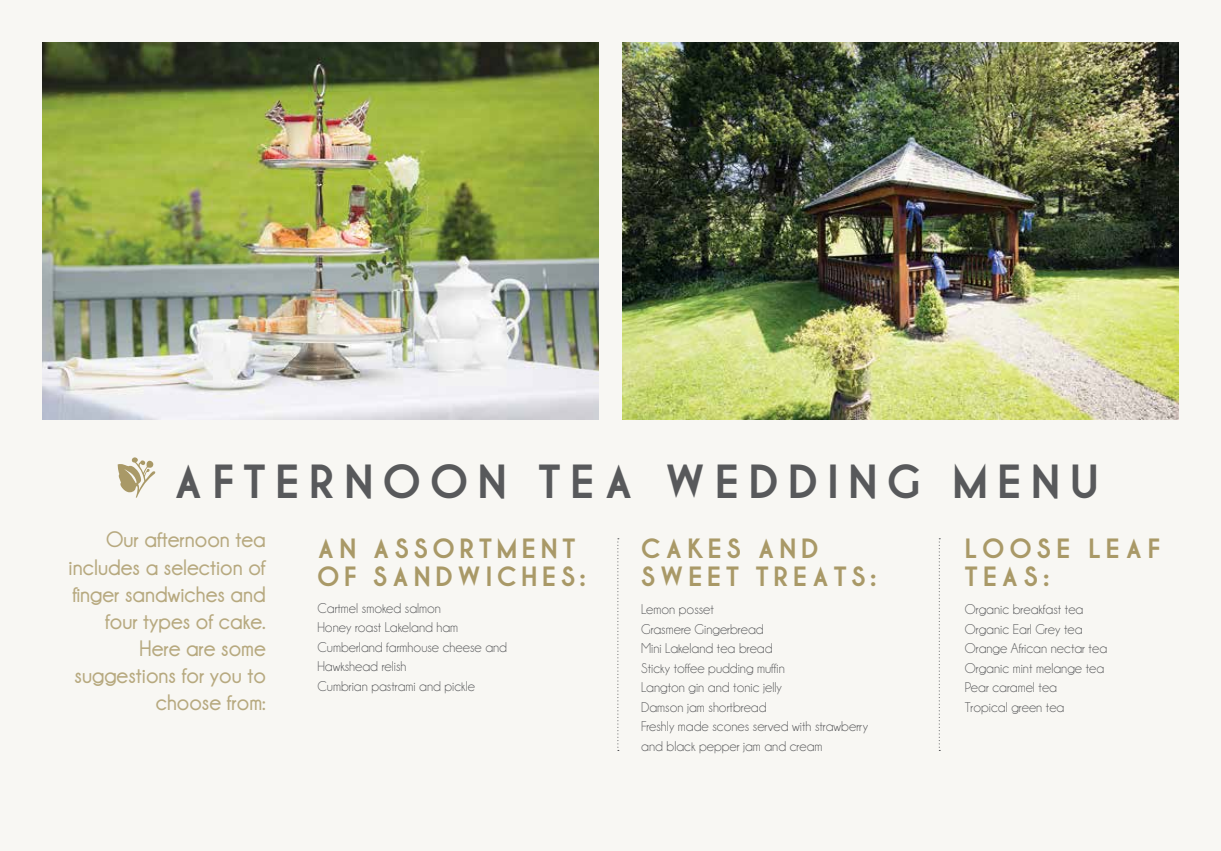
<style>
.page{position:relative;width:1221px;height:851px;background:#fff}
.page>*{position:absolute;margin:0;border:0;box-sizing:border-box;transform-origin:0 0}
.t1{font:700 48.9px "Champagne&Limousines Thick";letter-spacing:.2em;color:#58595b}
.t2{font:700 28.5px/28.5px "Champagne&Limousines Thick";letter-spacing:.17em;color:#a99967}
.t3{font:700 28.5px/28.5px "Champagne&Limousines Thick";letter-spacing:.19em;color:#a99967}
.t4{font:700 22.5px/27px "Champagne&Limousines";color:#b7a97f;text-align:right}
.t5{font:14.25px/19.5px "Champagne&Limousines";color:#58595b}
</style>
<div class="page">
<div style="left:0;top:0;width:1220px;height:850px;background:#f8f7f3"></div>
<svg style="left:117px;top:457px;width:39px;height:40px"></svg>
<img style="left:43px;top:43px;width:556px;height:376px">
<img style="left:622px;top:43px;width:556px;height:376px">
<svg style="left:617px;top:538px;width:2px;height:210px"></svg>
<svg style="left:938px;top:538px;width:2px;height:210px"></svg>
<h1 class="t1" style="left:174px;top:451px;width:926px">AFTERNOON TEA WEDDING MENU</h1>
<h3 class="t4" style="left:69px;top:526px;width:199px">Our afternoon tea includes a selection of finger sandwiches and four types of cake.<br>Here are some suggestions for you to choose from:</h3>
<h2 class="t3" style="left:964px;top:534px;width:196px">LOOSE LEAF<br>TEAS:</h2>
<h2 class="t2" style="left:317px;top:534px;width:270px">AN ASSORTMENT<br>OF SANDWICHES:</h2>
<p class="t5" style="left:317px;top:598px;width:191px">Cartmel smoked salmon<br>Honey roast Lakeland ham<br>Cumberland farmhouse cheese and<br>Hawkshead relish<br>Cumbrian pastrami and pickle</p>
<h2 class="t2" style="left:641px;top:534px;width:236px">CAKES AND<br>SWEET TREATS:</h2>
<p class="t5" style="left:641px;top:599px;width:228px">Lemon posset<br>Grasmere Gingerbread<br>Mini Lakeland tea bread<br>Sticky toffee pudding muffin<br>Langton gin and tonic jelly<br>Damson jam shortbread<br>Freshly made scones served with strawberry and black pepper jam and cream</p>
<p class="t5" style="left:964px;top:599px;width:144px">Organic breakfast tea<br>Organic Earl Grey tea<br>Orange African nectar tea<br>Organic mint melange tea<br>Pear caramel tea<br>Tropical green tea</p>
</div>
